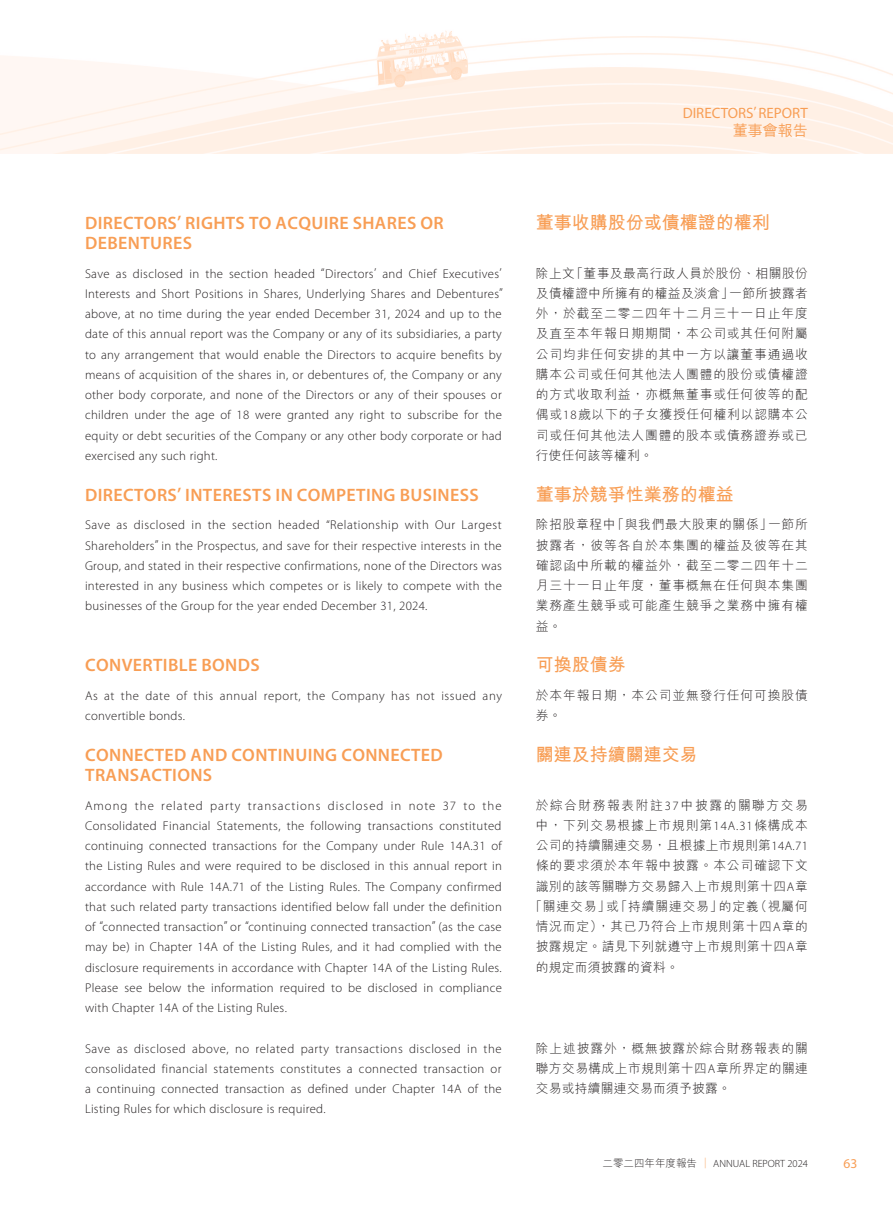
<style>
.page{position:relative;width:893px;height:1212px;background:#fff}
.page>*{position:absolute;margin:0;border:0;box-sizing:border-box;transform-origin:0 0}
.t1{font:600 18px/20.2px "Myriad Pro";letter-spacing:.02em;color:#f89e55}
.t2{font:700 18px "M Hei HK";color:#f89e55}
.t3{font:15px "Myriad Pro";color:#f89e55}
.t4{font:500 15px "M Hei HK";color:#f89e55}
.t5{font:13.5px "Myriad Pro";color:#f89e55}
.t6{font:300 12.75px/20.2px "Myriad Pro";letter-spacing:.02em;color:#231f20;text-align:justify}
.t7{font:300 12.75px/20.2px "M Hei HK";letter-spacing:.07em;color:#231f20;text-align:justify}
.t8{font:300 12.75px/20.2px "Myriad Pro";letter-spacing:.045em;color:#231f20}
.t9{font:300 12.75px "M Hei HK";letter-spacing:.035em;color:#231f20}
.t10{font:300 12.75px "M Hei HK";letter-spacing:.025em;color:#231f20}
.t11{font:300 12.75px "M Hei HK";letter-spacing:.12em;color:#231f20}
.t12{font:300 12.75px "M Hei HK";letter-spacing:.02em;color:#231f20}
.t13{font:300 10.5px "Myriad Pro";color:#231f20}
.s1{font-family:"Myriad Pro"}
.s2{font-family:"M Hei HK"}
.s3{font-family:"M Hei HK";color:#f89e55}
</style>
<div class="page">
<img style="left:0;top:31px;width:893px;height:123px">
<h1 class="t1" style="left:85px;top:212px;width:360px">DIRECTORS’ RIGHTS TO ACQUIRE SHARES OR<br>DEBENTURES</h1>
<p class="t6" style="left:85px;top:264px;width:419px">Save as disclosed in the section headed “Directors’ and Chief Executives’ Interests and Short Positions in Shares, Underlying Shares and Debentures” above, at no time during the year ended December 31, 2024 and up to the date of this annual report was the Company or any of its subsidiaries, a party to any arrangement that would enable the Directors to acquire benefits by means of acquisition of the shares in, or debentures of, the Company or any other body corporate, and none of the Directors or any of their spouses or children under the age of 18 were granted any right to subscribe for the equity or debt securities of the Company or any other body corporate or had exercised any such right.</p>
<h1 class="t1" style="left:85px;top:484px;width:395px">DIRECTORS’ INTERESTS IN COMPETING BUSINESS</h1>
<p class="t6" style="left:85px;top:515px;width:418px">Save as disclosed in the section headed “Relationship with Our Largest Shareholders” in the Prospectus, and save for their respective interests in the Group, and stated in their respective confirmations, none of the Directors was interested in any business which competes or is likely to compete with the businesses of the Group for the year ended December 31, 2024.</p>
<h1 class="t1" style="left:85px;top:654px;width:176px">CONVERTIBLE BONDS</h1>
<p class="t8" style="left:85px;top:686px;width:418px">As at the date of this annual report, the Company has not issued any convertible bonds.</p>
<h1 class="t1" style="left:85px;top:744px;width:359px">CONNECTED AND CONTINUING CONNECTED<br>TRANSACTIONS</h1>
<p class="t6" style="left:85px;top:795px;width:418px">Among the related party transactions disclosed in note 37 to the Consolidated Financial Statements, the following transactions constituted continuing connected transactions for the Company under Rule 14A.31 of the Listing Rules and were required to be disclosed in this annual report in accordance with Rule 14A.71 of the Listing Rules. The Company confirmed that such related party transactions identified below fall under the definition of “connected transaction” or “continuing connected transaction” (as the case may be) in Chapter 14A of the Listing Rules, and it had complied with the disclosure requirements in accordance with Chapter 14A of the Listing Rules.<br>Please see below the information required to be disclosed in compliance with Chapter 14A of the Listing Rules.</p>
<p class="t6" style="left:85px;top:1038px;width:418px">Save as disclosed above, no related party transactions disclosed in the consolidated financial statements constitutes a connected transaction or a continuing connected transaction as defined under Chapter 14A of the Listing Rules for which disclosure is required.</p>
<p class="t3" style="left:683px;top:103px;width:127px">DIRECTORS’ REPORT</p>
<p class="t4" style="left:733px;top:119px;width:76px">董事會報告</p>
<h1 class="t2" style="left:536px;top:209px;width:235px">董事收購股份或債權證的權利</h1>
<p class="t7" style="left:536px;top:263px;width:274px">除上文「董事及最高行政人員於股份、相關股份及債權證中所擁有的權益及淡倉」一節所披露者外，於截至二零二四年十二月三十一日止年度及直至本年報日期期間，本公司或其任何附屬公司均非任何安排的其中一方以讓董事通過收購本公司或任何其他法人團體的股份或債權證的方式收取利益，亦概無董事或任何彼等的配偶或<span class="s1">18</span>歲以下的子女獲授任何權利以認購本公司或任何其他法人團體的股本或債務證券或已行使任何該等權利。</p>
<h1 class="t2" style="left:536px;top:481px;width:199px">董事於競爭性業務的權益</h1>
<p class="t7" style="left:536px;top:514px;width:274px">除招股章程中「與我們最大股東的關係」一節所披露者，彼等各自於本集團的權益及彼等在其確認函中所載的權益外，截至二零二四年十二月三十一日止年度，董事概無在任何與本集團業務產生競爭或可能產生競爭之業務中擁有權益。</p>
<h1 class="t2" style="left:536px;top:651px;width:91px">可換股債券</h1>
<p class="t7" style="left:536px;top:685px;width:274px">於本年報日期，本公司並無發行任何可換股債券。</p>
<h1 class="t2" style="left:536px;top:741px;width:163px">關連及持續關連交易</h1>
<p class="t11" style="left:536px;top:798px;width:274px">於綜合財務報表附註<span class="s1">37</span>中披露的關聯方交易</p>
<p class="t7" style="left:536px;top:815px;width:274px">中，下列交易根據上市規則第<span class="s1">14A.31</span>條構成本</p>
<p class="t10" style="left:536px;top:839px;width:274px">公司的持續關連交易，且根據上市規則第<span class="s1">14A.71</span></p>
<p class="t7" style="left:536px;top:855px;width:274px">條的要求須於本年報中披露。本公司確認下文</p>
<p class="t9" style="left:536px;top:879px;width:274px">識別的該等關聯方交易歸入上市規則第十四<span class="s1">A</span>章</p>
<p class="t7" style="left:529px;top:896px;width:280px">「關連交易」或「持續關連交易」的定義（視屬何</p>
<p class="t7" style="left:536px;top:916px;width:274px">情況而定），其已乃符合上市規則第十四<span class="s1">A</span>章的</p>
<p class="t9" style="left:536px;top:940px;width:274px">披露規定。請見下列就遵守上市規則第十四<span class="s1">A</span>章</p>
<p class="t12" style="left:536px;top:960px;width:145px">的規定而須披露的資料。</p>
<p class="t7" style="left:536px;top:1037px;width:274px">除上述披露外，概無披露於綜合財務報表的關聯方交易構成上市規則第十四<span class="s1">A</span>章所界定的關連交易或持續關連交易而須予披露。</p>
<p class="t13" style="left:603px;top:1157px;width:207px"><span class="s2">二零二四年年度報告</span> <span class="s3">︱</span> ANNUAL REPORT 2024</p>
<p class="t5" style="left:843px;top:1155px;width:15px">63</p>
</div>
